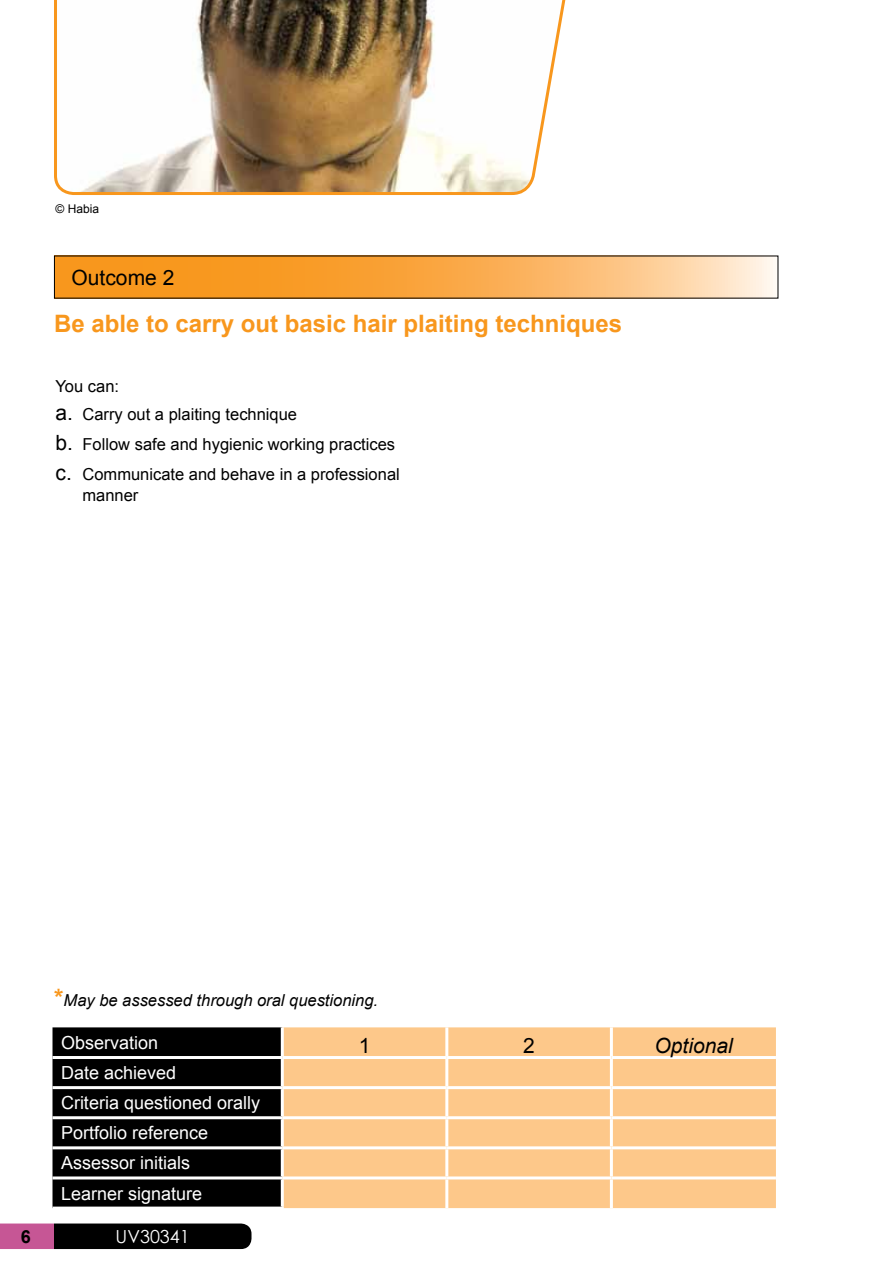
<style>
.page{position:relative;width:893px;height:1263px;background:#fff}
.page>*{position:absolute;margin:0;border:0;box-sizing:border-box;transform-origin:0 0}
.t1{font:700 24px "Arial";color:#f8971d}
.t2{font:21px "Arial";color:#000}
.t3{font:italic 21px "Arial";color:#000}
.t4{font:18px/30.2px "Arial";color:#fff}
.t5{font:18px "Century Gothic";color:#fff}
.t6{font:700 18px "Arial";color:#000}
.t7{font:16.5px/28.5px "Arial";color:#000}
.t8{font:italic 16.5px "Arial";color:#000}
.t9{font:12px "Arial";color:#000}
.s1{font-size:21px}
.s2{font-weight:700;font-style:normal;font-size:24px;color:#f8971d}
</style>
<div class="page">
<svg style="left:56px;top:258px;width:720px;height:38px;background:#faaf53"></svg>
<svg style="left:0;top:1223px;width:251px;height:26px;background:#301825"></svg>
<div style="left:52px;top:1027px;width:229px;height:179px;background:#000"></div>
<div style="left:284px;top:1027px;width:492px;height:181px;background:#fdc88a"></div>
<hr style="left:445px;top:1027px;width:3px;height:29px;background:#fff">
<hr style="left:610px;top:1027px;width:3px;height:29px;background:#fff">
<hr style="left:282px;top:1056px;width:165px;height:3px;background:#fff">
<hr style="left:447px;top:1056px;width:164px;height:3px;background:#fff">
<hr style="left:445px;top:1059px;width:3px;height:27px;background:#fff">
<hr style="left:611px;top:1056px;width:165px;height:3px;background:#fff">
<hr style="left:610px;top:1059px;width:3px;height:27px;background:#fff">
<hr style="left:282px;top:1086px;width:165px;height:3px;background:#fff">
<hr style="left:447px;top:1086px;width:164px;height:3px;background:#fff">
<hr style="left:445px;top:1089px;width:3px;height:27px;background:#fff">
<hr style="left:611px;top:1086px;width:165px;height:3px;background:#fff">
<hr style="left:610px;top:1089px;width:3px;height:27px;background:#fff">
<hr style="left:52px;top:1116px;width:230px;height:3px;background:#fff">
<hr style="left:282px;top:1116px;width:165px;height:3px;background:#fff">
<hr style="left:447px;top:1116px;width:164px;height:3px;background:#fff">
<hr style="left:445px;top:1119px;width:3px;height:27px;background:#fff">
<hr style="left:611px;top:1116px;width:165px;height:3px;background:#fff">
<hr style="left:610px;top:1119px;width:3px;height:27px;background:#fff">
<hr style="left:52px;top:1146px;width:230px;height:3px;background:#fff">
<hr style="left:282px;top:1146px;width:165px;height:3px;background:#fff">
<hr style="left:447px;top:1146px;width:164px;height:3px;background:#fff">
<hr style="left:445px;top:1149px;width:3px;height:27px;background:#fff">
<hr style="left:611px;top:1146px;width:165px;height:3px;background:#fff">
<hr style="left:610px;top:1149px;width:3px;height:27px;background:#fff">
<hr style="left:52px;top:1176px;width:230px;height:3px;background:#fff">
<hr style="left:282px;top:1176px;width:165px;height:3px;background:#fff">
<hr style="left:447px;top:1176px;width:164px;height:3px;background:#fff">
<hr style="left:445px;top:1179px;width:3px;height:29px;background:#fff">
<hr style="left:611px;top:1176px;width:165px;height:3px;background:#fff">
<hr style="left:610px;top:1179px;width:3px;height:29px;background:#fff">
<hr style="left:52px;top:1056px;width:230px;height:3px;background:#fff">
<hr style="left:52px;top:1086px;width:230px;height:3px;background:#fff">
<svg style="left:54px;top:0;width:512px;height:195px"></svg>
<p class="t9" style="left:56px;top:201px;width:45px">© Habia</p>
<p class="t2" style="left:72px;top:264px;width:104px">Outcome 2</p>
<h1 class="t1" style="left:54px;top:308px;width:570px">Be able to carry out basic hair plaiting techniques</h1>
<p class="t7" style="left:56px;top:372px;width:243px">You can:<br><span class="s1">a.</span> Carry out a plaiting technique</p>
<p class="t7" style="left:56px;top:430px;width:346px;line-height:30px"><span class="s1">b.</span> Follow safe and hygienic working practices <span class="s1">c.</span> Communicate and behave in a professional</p>
<p class="t7" style="left:82px;top:481px;width:57px">manner</p>
<p class="t8" style="left:54px;top:990px;width:325px"><span class="s2">*</span>May be assessed through oral questioning.</p>
<p class="t4" style="left:61px;top:1028px;width:99px">Observation</p>
<p class="t2" style="left:359px;top:1032px;width:13px">1</p>
<p class="t2" style="left:523px;top:1032px;width:13px">2</p>
<p class="t3" style="left:655px;top:1032px;width:80px">Optional</p>
<p class="t4" style="left:61px;top:1058px;width:201px">Date achieved<br>Criteria questioned orally<br>Portfolio reference<br>Assessor initials<br>Learner signature</p>
<p class="t6" style="left:21px;top:1225px;width:12px">6</p>
<p class="t5" style="left:116px;top:1223px;width:76px">UV30341</p>
</div>
